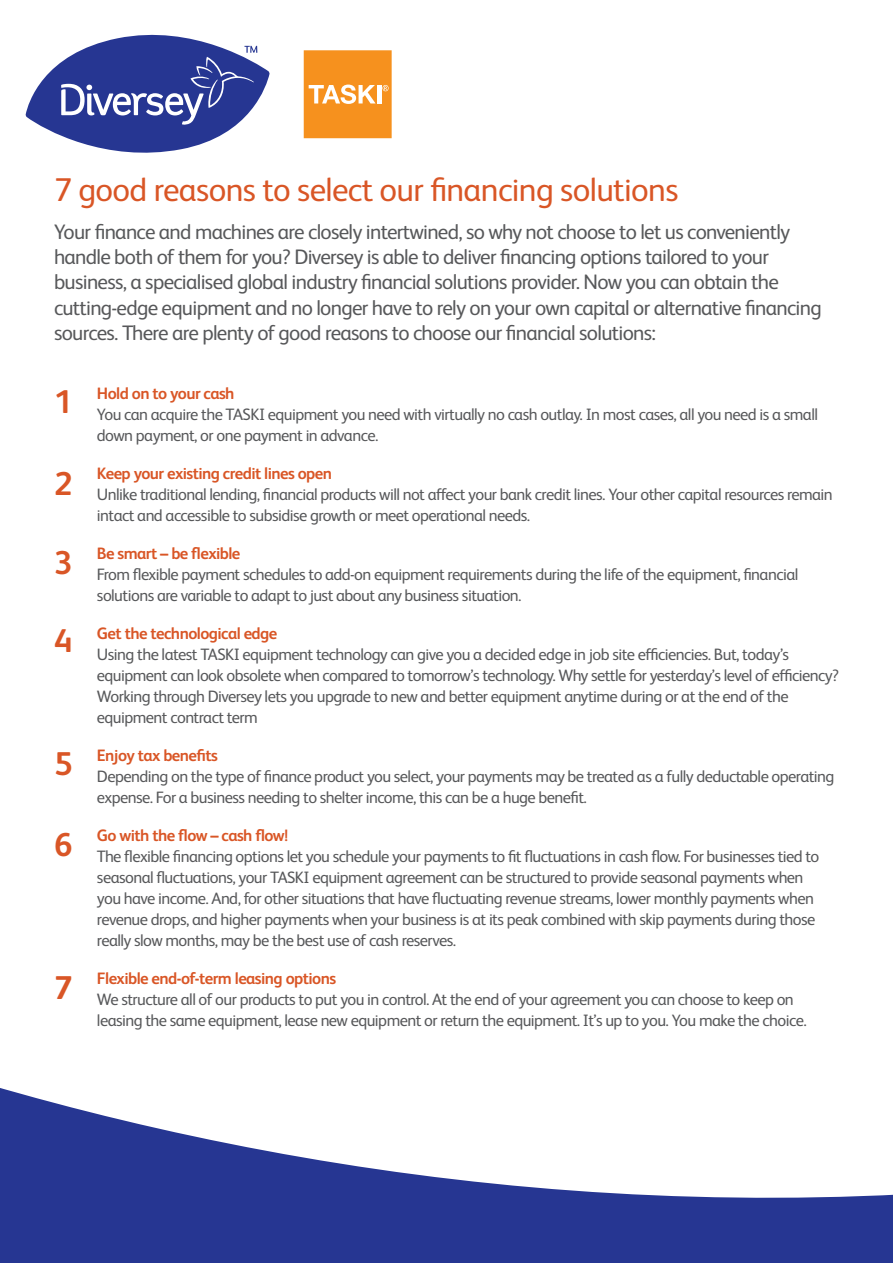
<style>
.page{position:relative;width:893px;height:1263px;background:#fff}
.page>*{position:absolute;margin:0;border:0;box-sizing:border-box;transform-origin:0 0}
.t1{font:33px "FS Albert Pro";letter-spacing:-.02em;color:#d95626}
.t2{font:700 33px "FS Albert Pro";color:#d95626}
.t3{font:21px/25.2px "FS Albert Pro";letter-spacing:-.035em;color:#57585a}
.t4{font:16.5px/21px "FS Albert Pro";letter-spacing:-.035em;color:#57585a}
.t5{font:700 16.5px "FS Albert Pro";letter-spacing:-.035em;color:#d95626}
</style>
<div class="page">
<svg style="left:0;top:1088px;width:893px;height:175px;fill:#263692"></svg>
<svg style="left:26px;top:34px;width:244px;height:119px"></svg>
<svg style="left:304px;top:50px;width:88px;height:88px;background:#f69b34"></svg>
<h1 class="t1" style="left:54px;top:166px;width:626px">7 good reasons to select our financing solutions</h1>
<p class="t3" style="left:54px;top:218px;width:769px">Your finance and machines are closely intertwined, so why not choose to let us conveniently handle both of them for you? Diversey is able to deliver financing options tailored to your business, a specialised global industry financial solutions provider. Now you can obtain the cutting-edge equipment and no longer have to rely on your own capital or alternative financing sources. There are plenty of good reasons to choose our financial solutions:</p>
<h1 class="t2" style="left:54px;top:378px;width:20px">1</h1>
<h1 class="t2" style="left:54px;top:460px;width:20px">2</h1>
<h1 class="t2" style="left:54px;top:539px;width:20px">3</h1>
<h1 class="t2" style="left:54px;top:618px;width:20px">4</h1>
<h1 class="t2" style="left:54px;top:741px;width:20px">5</h1>
<h1 class="t2" style="left:54px;top:821px;width:20px">6</h1>
<h1 class="t2" style="left:54px;top:964px;width:20px">7</h1>
<p class="t5" style="left:97px;top:382px;width:139px">Hold on to your cash</p>
<p class="t4" style="left:97px;top:403px;width:723px">You can acquire the TASKI equipment you need with virtually no cash outlay. In most cases, all you need is a small down payment, or one payment in advance.</p>
<p class="t5" style="left:97px;top:462px;width:237px">Keep your existing credit lines open</p>
<p class="t4" style="left:97px;top:483px;width:737px">Unlike traditional lending, financial products will not affect your bank credit lines. Your other capital resources remain intact and accessible to subsidise growth or meet operational needs.</p>
<p class="t5" style="left:97px;top:542px;width:145px">Be smart – be flexible</p>
<p class="t4" style="left:97px;top:563px;width:703px">From flexible payment schedules to add-on equipment requirements during the life of the equipment, financial solutions are variable to adapt to just about any business situation.</p>
<p class="t5" style="left:97px;top:622px;width:182px">Get the technological edge</p>
<p class="t4" style="left:97px;top:643px;width:743px">Using the latest TASKI equipment technology can give you a decided edge in job site efficiencies. But, today’s equipment can look obsolete when compared to tomorrow’s technology. Why settle for yesterday’s level of efficiency?<br>Working through Diversey lets you upgrade to new and better equipment anytime during or at the end of the equipment contract term</p>
<p class="t5" style="left:97px;top:744px;width:123px">Enjoy tax benefits</p>
<p class="t4" style="left:97px;top:765px;width:739px">Depending on the type of finance product you select, your payments may be treated as a fully deductable operating expense. For a business needing to shelter income, this can be a huge benefit.</p>
<p class="t5" style="left:97px;top:824px;width:193px">Go with the flow – cash flow!</p>
<p class="t4" style="left:97px;top:845px;width:724px">The flexible financing options let you schedule your payments to fit fluctuations in cash flow. For businesses tied to seasonal fluctuations, your TASKI equipment agreement can be structured to provide seasonal payments when you have income. And, for other situations that have fluctuating revenue streams, lower monthly payments when revenue drops, and higher payments when your business is at its peak combined with skip payments during those really slow months, may be the best use of cash reserves.</p>
<p class="t5" style="left:97px;top:967px;width:241px">Flexible end-of-term leasing options</p>
<p class="t4" style="left:97px;top:988px;width:711px">We structure all of our products to put you in control. At the end of your agreement you can choose to keep on leasing the same equipment, lease new equipment or return the equipment. It’s up to you. You make the choice.</p>
</div>
